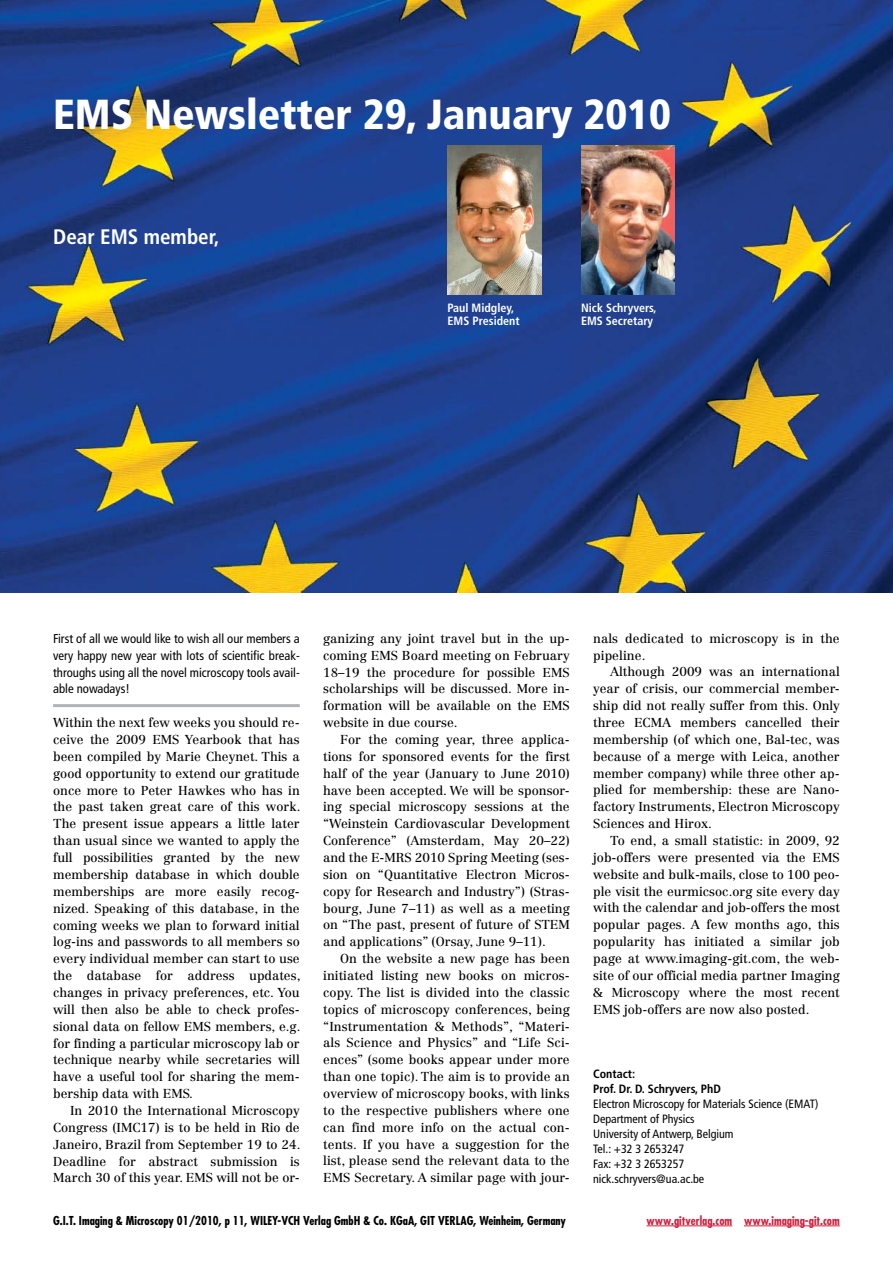
<style>
.page{position:relative;width:893px;height:1263px;background:#fff}
.page>*{position:absolute;margin:0;border:0;box-sizing:border-box;transform-origin:0 0}
.t1{font:900 condensed 42px "Frutiger LT Com";color:#fff}
.t2{font:700 condensed 21px "Frutiger LT Com";color:#fff}
.t3{font:12.75px/16.8px "Centennial LT Std";color:#000;text-align:justify}
.t4{font:condensed 12.75px/16.8px "Frutiger LT Com";color:#000;text-align:justify}
.t5{font:condensed 12px/15px "Frutiger LT Com";color:#000}
.t6{font:700 condensed 12px "Futura Std";color:#000}
.t7{font:700 condensed 12px/13.5px "Frutiger LT Com";color:#fff}
.t8{font:700 condensed 12px "Futura Std";color:#d1223e}
.t9{font:700 condensed 12px/15px "Frutiger LT Com";color:#000}
.s1{font-family:"Frutiger LT Com";font-stretch:condensed}
</style>
<div class="page">
<hr style="left:53px;top:704px;width:247px;height:3px;background:#b1b4b6">
<img style="left:0;top:0;width:893px;height:592px">
<img style="left:448px;top:146px;width:93px;height:148px">
<img style="left:581px;top:146px;width:94px;height:148px">
<hr style="left:647px;top:1225px;width:85px;height:1px;background:#d1223e">
<hr style="left:744px;top:1225px;width:96px;height:1px;background:#d1223e">
<h1 class="t1" style="left:53px;top:89px;width:619px">EMS Newsletter 29, January 2010</h1>
<h2 class="t2" style="left:53px;top:224px;width:168px">Dear EMS member,</h2>
<p class="t7" style="left:448px;top:301px;width:74px">Paul Midgley,<br>EMS President</p>
<p class="t7" style="left:581px;top:301px;width:77px">Nick Schryvers,<br>EMS Secretary</p>
<p class="t4" style="left:53px;top:630px;width:248px">First of all we would like to wish all our members a very happy new year with lots of scientific break&shy;throughs using all the novel microscopy tools avail&shy;able nowadays!</p>
<p class="t3" style="left:53px;top:714px;width:249px">Within the next few weeks you should re&shy;ceive the 2009 EMS Yearbook that has been compiled by Marie Cheynet. This a good opportunity to extend our gratitude once more to Peter Hawkes who has in the past taken great care of this work.<br>The present issue appears a little later than usual since we wanted to apply the full possibilities granted by the new membership database in which double memberships are more easily recog&shy;nized. Speaking of this database, in the coming weeks we plan to forward initial log-ins and passwords to all members so every individual member can start to use the database for address updates, changes in privacy preferences, etc. You will then also be able to check profes&shy;sional data on fellow EMS members, e.g. for finding a particular microscopy lab or technique nearby while secretaries will have a useful tool for sharing the mem&shy;bership data with EMS.</p>
<p class="t3" style="left:53px;top:1102px;width:249px;text-indent:17px">In 2010 the International Microscopy Congress (IMC17) is to be held in Rio de Janeiro, Brazil from September 19 to 24.<br>Deadline for abstract submission is March 30 of this year. EMS will not be or-</p>
<p class="t3" style="left:323px;top:630px;width:248px">ganizing any joint travel but in the up&shy;coming EMS Board meeting on February 18<span class="s1">–</span>19 the procedure for possible EMS scholarships will be discussed. More in&shy;formation will be available on the EMS website in due course.</p>
<p class="t3" style="left:323px;top:731px;width:248px;text-indent:17px">For the coming year, three applica&shy;tions for sponsored events for the first half of the year (January to June 2010) have been accepted. We will be sponsor&shy;ing special microscopy sessions at the “Weinstein Cardiovascular Development Conference” (Amsterdam, May 20<span class="s1">–</span>22) and the E-MRS 2010 Spring Meeting (ses&shy;sion on “Quantitative Electron Micros&shy;copy for Research and Industry”) (Stras&shy;bourg, June 7<span class="s1">–</span>11) as well as a meeting on “The past, present of future of STEM and applications” (Orsay, June 9<span class="s1">–</span>11).</p>
<p class="t3" style="left:323px;top:950px;width:248px;text-indent:17px">On the website a new page has been initiated listing new books on micros&shy;copy. The list is divided into the classic topics of microscopy conferences, being “Instrumentation &amp; Methods”, “Materi&shy;als Science and Physics” and “Life Sci&shy;ences” (some books appear under more than one topic). The aim is to provide an overview of microscopy books, with links to the respective publishers where one can find more info on the actual con&shy;tents. If you have a suggestion for the list, please send the relevant data to the EMS Secretary. A similar page with jour-</p>
<p class="t3" style="left:593px;top:630px;width:248px">nals dedicated to microscopy is in the pipeline.</p>
<p class="t3" style="left:593px;top:664px;width:248px;text-indent:17px">Although 2009 was an international year of crisis, our commercial member&shy;ship did not really suffer from this. Only three ECMA members cancelled their membership (of which one, Bal-tec, was because of a merge with Leica, another member company) while three other ap&shy;plied for membership: these are Nano&shy;factory Instruments, Electron Microscopy Sciences and Hirox.</p>
<p class="t3" style="left:593px;top:832px;width:248px;text-indent:17px">To end, a small statistic: in 2009, 92 job-offers were presented via the EMS website and bulk-mails, close to 100 peo&shy;ple visit the eurmicsoc.org site every day with the calendar and job-offers the most popular pages. A few months ago, this popularity has initiated a similar job page at www.imaging-git.com, the web&shy;site of our official media partner Imaging &amp; Microscopy where the most recent EMS job-offers are now also posted.</p>
<p class="t9" style="left:593px;top:1066px;width:129px">Contact:<br>Prof. Dr. D. Schryvers, PhD</p>
<p class="t5" style="left:593px;top:1096px;width:227px">Electron Microscopy for Materials Science (EMAT)<br>Department of Physics<br>University of Antwerp, Belgium<br>Tel.: +32 3 2653247<br>Fax: +32 3 2653257<br>nick.schryvers@ua.ac.be</p>
<p class="t6" style="left:53px;top:1213px;width:514px">G.I.T. Imaging &amp; Microscopy 01/2010, p 11, WILEY-VCH Verlag GmbH &amp; Co. KGaA, GIT VERLAG, Weinheim, Germany</p>
<p class="t8" style="left:647px;top:1213px;width:195px">www.gitverlag.com www.imaging-git.com</p>
</div>
